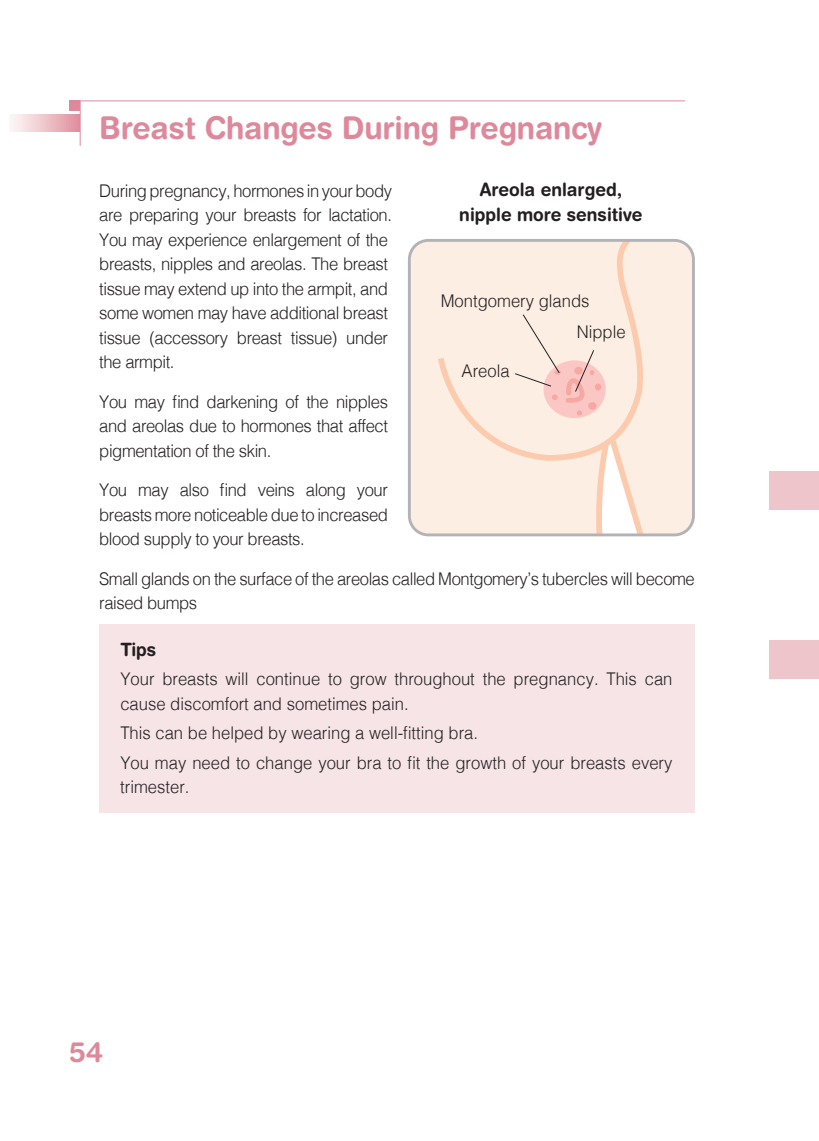
<style>
.page{position:relative;width:819px;height:1141px;background:#fff}
.page>*{position:absolute;margin:0;border:0;box-sizing:border-box;transform-origin:0 0}
.t1{font:700 31.5px "Helvetica Rounded";letter-spacing:-.005em;color:#de899b;scale:.95 1}
.t2{font:700 28px "Helvetica Rounded";color:#de899b}
.t3{font:700 18.38px/24.5px "Helvetica Rounded";color:#231f20;text-align:center;scale:.95 1}
.t4{font:300 17.5px/24.5px "Helvetica";letter-spacing:-.025em;color:#231f20;scale:.95 1}
.t5{font:300 17.5px/24.5px "Helvetica";color:#231f20;scale:.95 1}
</style>
<div class="page">
<div style="left:99px;top:624px;width:595px;height:188px;background:#f7e4e6"></div>
<div style="left:10px;top:114px;width:70px;height:18px;background:linear-gradient(to right,#fdfaf9,#e0909e)"></div>
<svg style="left:79px;top:100px;width:606px;height:46px"></svg>
<div style="left:70px;top:100px;width:10px;height:11px;background:#de899b"></div>
<svg style="left:408px;top:239px;width:286px;height:297px;background:#f8e9df"></svg>
<svg style="left:514px;top:240px;width:179px;height:295px;background:#fbe8de"></svg>
<div style="left:769px;top:471px;width:50px;height:38px;background:#edc5cb"></div>
<div style="left:769px;top:641px;width:50px;height:38px;background:#edc5cb"></div>
<h1 class="t1" style="left:99px;top:109px;width:531px">Breast Changes During Pregnancy</h1>
<p class="t4" style="left:99px;top:177px;width:310px">During pregnancy, hormones in your body are preparing your breasts for lactation.<br>You may experience enlargement of the breasts, nipples and areolas. The breast tissue may extend up into the armpit, and some women may have additional breast tissue (accessory breast tissue) under the armpit.</p>
<p class="t4" style="left:99px;top:388px;width:305px;text-align:justify">You may find darkening of the nipples and areolas due to hormones that affect pigmentation of the skin.</p>
<p class="t4" style="left:99px;top:476px;width:305px;text-align:justify">You may also find veins along your breasts more noticeable due to increased blood supply to your breasts.</p>
<p class="t4" style="left:99px;top:565px;width:628px">Small glands on the surface of the areolas called Montgomery’s tubercles will become raised bumps</p>
<p class="t3" style="left:459px;top:177px;width:194px">Areola enlarged, nipple more sensitive</p>
<p class="t5" style="left:441px;top:287px;width:158px">Montgomery glands</p>
<p class="t4" style="left:576px;top:318px;width:53px">Nipple</p>
<p class="t4" style="left:461px;top:357px;width:52px">Areola</p>
<p class="t3" style="left:120px;top:636px;width:39px">Tips</p>
<p class="t5" style="left:120px;top:665px;width:582px">Your breasts will continue to grow throughout the pregnancy. This can cause discomfort and sometimes pain.</p>
<p class="t5" style="left:120px;top:717px;width:582px;line-height:29.4px">This can be helped by wearing a well-fitting bra.<br>You may need to change your bra to fit the growth of your breasts every</p>
<p class="t5" style="left:120px;top:773px;width:74px">trimester.</p>
<h2 class="t2" style="left:69px;top:1035px;width:35px">54</h2>
</div>
